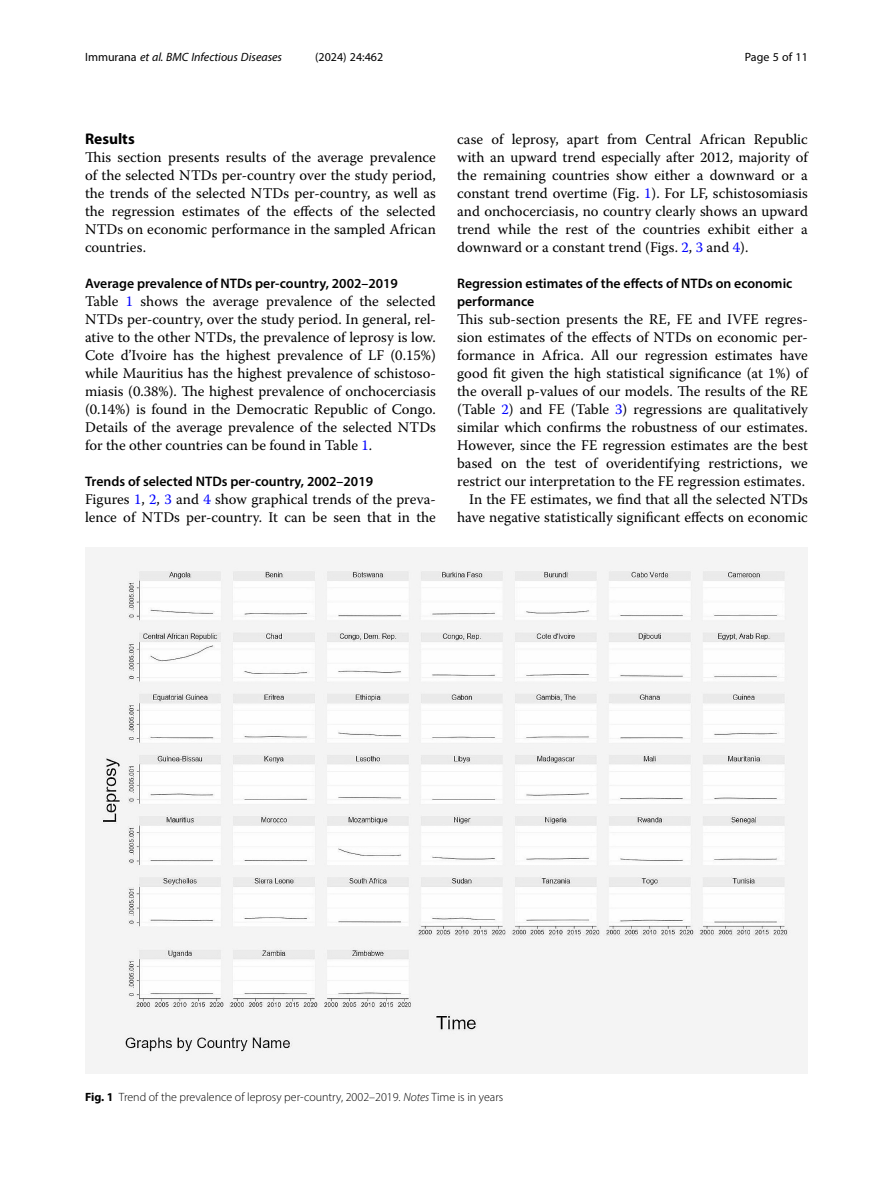
<style>
.page{position:relative;width:893px;height:1191px;background:#fff}
.page>*{position:absolute;margin:0;border:0;box-sizing:border-box;transform-origin:0 0}
.Head_1{font:700 15.45px "Myriad Pro";color:#000}
.Body_Text{font:14.7px/18px "Warnock Pro";color:#000;text-align:justify}
.Body_Text_Indent{font:14.7px/18px "Warnock Pro";color:#000;text-align:right}
.Head_2{font:600 13.8px/18px "Myriad Pro";color:#000}
.Figure_Caption{font:300 12px "Myriad Pro";color:#000}
.t1{font:italic 12px "Myriad Pro";color:#000}
.t2{font:12px "Myriad Pro";color:#000}
.s1{font-style:normal}
.s2{color:#00f}
.s3{font-weight:700}
.s4{font-style:italic}
</style>
<div class="page">
<img style="left:85px;top:547px;width:723px;height:527px">
<p class="t1" style="left:85px;top:50px;width:199px"><span class="s1">Immurana</span> et al. BMC Infectious Diseases</p>
<p class="t2" style="left:315px;top:50px;width:70px">(2024) 24:462</p>
<p class="t2" style="left:745px;top:50px;width:65px">Page 5 of 11</p>
<p class="Head_1" style="left:85px;top:129px;width:51px">Results</p>
<p class="Body_Text" style="left:85px;top:148px;width:352px">This section presents results of the average prevalence of the selected NTDs per-country over the study period, the trends of the selected NTDs per-country, as well as the regression estimates of the effects of the selected NTDs on economic performance in the sampled African countries.</p>
<p class="Head_2" style="left:85px;top:274px;width:314px">Average prevalence of NTDs per-country, 2002–2019</p>
<p class="Body_Text" style="left:85px;top:292px;width:352px">Table <span class="s2">1</span> shows the average prevalence of the selected NTDs per-country, over the study period. In general, rel&shy;ative to the other NTDs, the prevalence of leprosy is low.<br>Cote d’Ivoire has the highest prevalence of LF (0.15%) while Mauritius has the highest prevalence of schistoso&shy;miasis (0.38%). The highest prevalence of onchocerciasis (0.14%) is found in the Democratic Republic of Congo.<br>Details of the average prevalence of the selected NTDs for the other countries can be found in Table <span class="s2">1</span>.</p>
<p class="Head_2" style="left:85px;top:472px;width:290px">Trends of selected NTDs per-country, 2002–2019</p>
<p class="Body_Text" style="left:85px;top:490px;width:352px">Figures <span class="s2">1</span>, <span class="s2">2</span>, <span class="s2">3</span> and <span class="s2">4</span> show graphical trends of the preva&shy;lence of NTDs per-country. It can be seen that in the</p>
<p class="Body_Text" style="left:457px;top:130px;width:352px">case of leprosy, apart from Central African Republic with an upward trend especially after 2012, majority of the remaining countries show either a downward or a constant trend overtime (Fig. <span class="s2">1</span>). For LF, schistosomiasis and onchocerciasis, no country clearly shows an upward trend while the rest of the countries exhibit either a downward or a constant trend (Figs. <span class="s2">2</span>, <span class="s2">3</span> and <span class="s2">4</span>).</p>
<p class="Head_2" style="left:457px;top:274px;width:337px">Regression estimates of the effects of NTDs on economic performance</p>
<p class="Body_Text" style="left:457px;top:310px;width:352px">This sub-section presents the RE, FE and IVFE regres&shy;sion estimates of the effects of NTDs on economic per&shy;formance in Africa. All our regression estimates have good fit given the high statistical significance (at 1%) of the overall p-values of our models. The results of the RE (Table <span class="s2">2</span>) and FE (Table <span class="s2">3</span>) regressions are qualitatively similar which confirms the robustness of our estimates.<br>However, since the FE regression estimates are the best based on the test of overidentifying restrictions, we restrict our interpretation to the FE regression estimates.</p>
<p class="Body_Text_Indent" style="left:457px;top:490px;width:352px">In the FE estimates, we find that all the selected NTDs have negative statistically significant effects on economic</p>
<p class="Figure_Caption" style="left:85px;top:1089px;width:420px"><span class="s3">Fig. 1</span> Trend of the prevalence of leprosy per-country, 2002–2019. <span class="s4">Notes</span> Time is in years</p>
</div>
